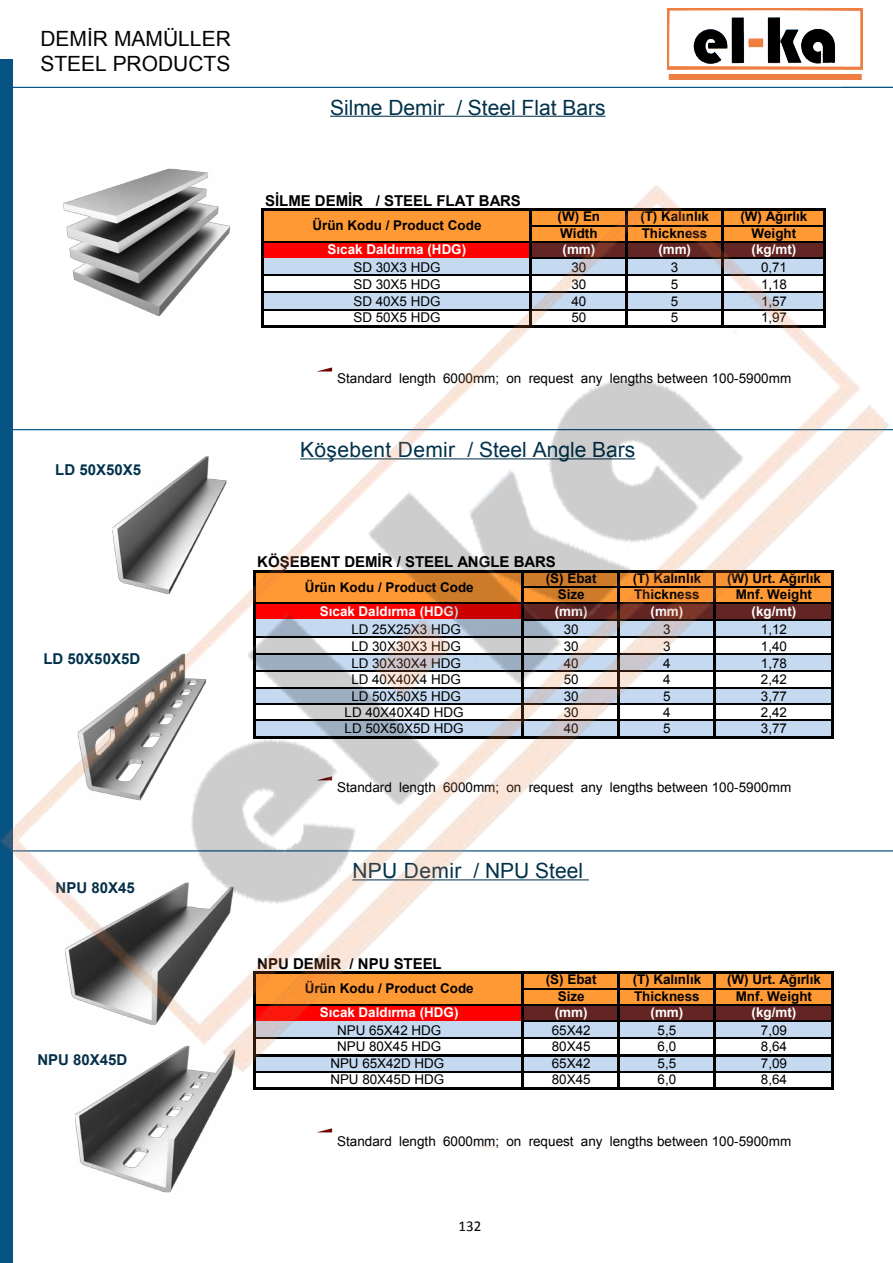
<style>
.page{position:relative;width:893px;height:1263px;background:#fff}
.page>*{position:absolute;margin:0;border:0;box-sizing:border-box;transform-origin:0 0}
.t1{font:21px "Arial";color:#00324b}
.t2{font:21px/25.2px "Arial";color:#050503}
.t3{font:700 15px "Arial";color:#000}
.t4{font:700 15px "Arial";color:#00324b}
.t5{font:700 15px "Arial";color:#052f48}
.t6{font:15px "Calibri";color:#000}
.t7{font:13.5px "Arial";color:#000}
.t8{font:700 13.5px "Arial";color:#000}
.t9{font:700 13.5px "Arial";letter-spacing:-.005em;color:#fff}
</style>
<div class="page">
<img style="left:119px;top:168px;width:90px;height:17px">
<img style="left:75px;top:1078px;width:156px;height:115px">
<hr style="left:0;top:87px;width:893px;height:1px;background:#075384">
<div style="left:0;top:60px;width:13px;height:1203px;background:#075384"></div>
<svg style="left:478px;top:1146px;width:17px;height:1px"></svg>
<svg style="left:318px;top:1128px;width:14px;height:4px"></svg>
<hr style="left:330px;top:116px;width:275px;height:1px;background:#00324b">
<img style="left:668px;top:9px;width:195px;height:70px">
<hr style="left:254px;top:971px;width:2px;height:119px;background:#000">
<hr style="left:522px;top:973px;width:2px;height:117px;background:#000">
<hr style="left:617px;top:973px;width:3px;height:117px;background:#000">
<hr style="left:713px;top:973px;width:2px;height:117px;background:#000">
<hr style="left:832px;top:973px;width:2px;height:117px;background:#000">
<hr style="left:256px;top:1088px;width:578px;height:2px;background:#000">
<img style="left:0;top:185px;width:893px;height:893px">
<h1 class="t2" style="left:40px;top:27px;width:192px">DEMİR MAMÜLLER<br>STEEL PRODUCTS</h1>
<p class="t4" style="left:55px;top:461px;width:87px">LD 50X50X5</p>
<h1 class="t1" style="left:330px;top:97px;width:277px">Silme Demir / Steel Flat Bars</h1>
<p class="t3" style="left:265px;top:192px;width:257px">SİLME DEMİR / STEEL FLAT BARS</p>
<p class="t8" style="left:312px;top:218px;width:171px">Ürün Kodu / Product Code</p>
<p class="t8" style="left:557px;top:209px;width:44px">(W) En</p>
<p class="t8" style="left:640px;top:209px;width:70px">(T) Kalınlık</p>
<p class="t8" style="left:740px;top:209px;width:69px">(W) Ağırlık</p>
<p class="t8" style="left:560px;top:225px;width:39px">Width</p>
<p class="t8" style="left:642px;top:225px;width:67px">Thickness</p>
<p class="t8" style="left:751px;top:225px;width:46px">Weight</p>
<p class="t9" style="left:328px;top:242px;width:140px">Sıcak Daldırma (HDG)</p>
<p class="t9" style="left:563px;top:242px;width:34px">(mm)</p>
<p class="t9" style="left:658px;top:242px;width:34px">(mm)</p>
<p class="t9" style="left:752px;top:242px;width:46px">(kg/mt)</p>
<p class="t7" style="left:353px;top:260px;width:89px">SD 30X3 HDG</p>
<p class="t7" style="left:571px;top:260px;width:16px">30</p>
<p class="t7" style="left:671px;top:260px;width:9px">3</p>
<p class="t7" style="left:761px;top:260px;width:28px">0,71</p>
<p class="t7" style="left:353px;top:277px;width:89px">SD 30X5 HDG</p>
<p class="t7" style="left:571px;top:277px;width:16px">30</p>
<p class="t7" style="left:671px;top:277px;width:9px">5</p>
<p class="t7" style="left:761px;top:277px;width:28px">1,18</p>
<p class="t7" style="left:353px;top:294px;width:89px">SD 40X5 HDG</p>
<p class="t7" style="left:571px;top:294px;width:16px">40</p>
<p class="t7" style="left:671px;top:294px;width:9px">5</p>
<p class="t7" style="left:761px;top:294px;width:28px">1,57</p>
<p class="t7" style="left:353px;top:310px;width:89px">SD 50X5 HDG</p>
<p class="t7" style="left:571px;top:310px;width:16px">50</p>
<p class="t7" style="left:671px;top:310px;width:9px">5</p>
<p class="t7" style="left:761px;top:310px;width:28px">1,97</p>
<p class="t7" style="left:337px;top:372px;width:456px">Standard length 6000mm; on request any lengths between 100-5900mm</p>
<h1 class="t1" style="left:300px;top:440px;width:337px">Köşebent Demir / Steel Angle Bars</h1>
<p class="t4" style="left:43px;top:651px;width:98px">LD 50X50X5D</p>
<p class="t5" style="left:56px;top:879px;width:81px">NPU 80X45</p>
<p class="t5" style="left:37px;top:1051px;width:92px">NPU 80X45D</p>
<p class="t3" style="left:257px;top:554px;width:300px">KÖŞEBENT DEMİR / STEEL ANGLE BARS</p>
<p class="t8" style="left:546px;top:571px;width:52px">(S) Ebat</p>
<p class="t8" style="left:633px;top:571px;width:70px">(T) Kalınlık</p>
<p class="t8" style="left:727px;top:571px;width:95px">(W) Ürt. Ağırlık</p>
<p class="t8" style="left:558px;top:587px;width:28px">Size</p>
<p class="t8" style="left:634px;top:587px;width:67px">Thickness</p>
<p class="t8" style="left:736px;top:587px;width:78px">Mnf. Weight</p>
<p class="t9" style="left:320px;top:603px;width:140px">Sıcak Daldırma (HDG)</p>
<p class="t9" style="left:555px;top:603px;width:34px">(mm)</p>
<p class="t9" style="left:651px;top:603px;width:34px">(mm)</p>
<p class="t9" style="left:751px;top:603px;width:46px">(kg/mt)</p>
<p class="t7" style="left:351px;top:621px;width:111px">LD 25X25X3 HDG</p>
<p class="t7" style="left:564px;top:621px;width:16px">30</p>
<p class="t7" style="left:663px;top:621px;width:9px">3</p>
<p class="t7" style="left:761px;top:621px;width:28px">1,12</p>
<p class="t7" style="left:351px;top:639px;width:111px">LD 30X30X3 HDG</p>
<p class="t7" style="left:564px;top:639px;width:16px">30</p>
<p class="t7" style="left:663px;top:639px;width:9px">3</p>
<p class="t7" style="left:761px;top:639px;width:28px">1,40</p>
<p class="t7" style="left:351px;top:656px;width:111px">LD 30X30X4 HDG</p>
<p class="t7" style="left:564px;top:656px;width:16px">40</p>
<p class="t7" style="left:663px;top:656px;width:9px">4</p>
<p class="t7" style="left:761px;top:656px;width:28px">1,78</p>
<p class="t7" style="left:351px;top:672px;width:111px">LD 40X40X4 HDG</p>
<p class="t7" style="left:564px;top:672px;width:16px">50</p>
<p class="t7" style="left:663px;top:672px;width:9px">4</p>
<p class="t7" style="left:761px;top:672px;width:28px">2,42</p>
<p class="t7" style="left:351px;top:688px;width:111px">LD 50X50X5 HDG</p>
<p class="t7" style="left:564px;top:688px;width:16px">30</p>
<p class="t7" style="left:663px;top:688px;width:9px">5</p>
<p class="t7" style="left:761px;top:688px;width:28px">3,77</p>
<p class="t7" style="left:345px;top:705px;width:121px">LD 40X40X4D HDG</p>
<p class="t7" style="left:564px;top:705px;width:16px">30</p>
<p class="t7" style="left:663px;top:705px;width:9px">4</p>
<p class="t7" style="left:761px;top:705px;width:28px">2,42</p>
<p class="t7" style="left:345px;top:721px;width:121px">LD 50X50X5D HDG</p>
<p class="t7" style="left:564px;top:721px;width:16px">40</p>
<p class="t7" style="left:663px;top:721px;width:9px">5</p>
<p class="t7" style="left:761px;top:721px;width:28px">3,77</p>
<p class="t8" style="left:305px;top:579px;width:171px">Ürün Kodu / Product Code</p>
<p class="t7" style="left:337px;top:781px;width:456px">Standard length 6000mm; on request any lengths between 100-5900mm</p>
<h1 class="t1" style="left:352px;top:860px;width:232px">NPU Demir / NPU Steel</h1>
<p class="t3" style="left:257px;top:955px;width:186px">NPU DEMİR / NPU STEEL</p>
<p class="t8" style="left:305px;top:980px;width:171px">Ürün Kodu / Product Code</p>
<p class="t8" style="left:546px;top:972px;width:52px">(S) Ebat</p>
<p class="t8" style="left:633px;top:972px;width:70px">(T) Kalınlık</p>
<p class="t8" style="left:727px;top:972px;width:95px">(W) Ürt. Ağırlık</p>
<p class="t8" style="left:558px;top:988px;width:28px">Size</p>
<p class="t8" style="left:634px;top:988px;width:67px">Thickness</p>
<p class="t8" style="left:736px;top:988px;width:78px">Mnf. Weight</p>
<p class="t9" style="left:320px;top:1005px;width:140px">Sıcak Daldırma (HDG)</p>
<p class="t9" style="left:555px;top:1005px;width:34px">(mm)</p>
<p class="t9" style="left:651px;top:1005px;width:34px">(mm)</p>
<p class="t9" style="left:751px;top:1005px;width:46px">(kg/mt)</p>
<p class="t7" style="left:337px;top:1023px;width:106px">NPU 65X42 HDG</p>
<p class="t7" style="left:552px;top:1023px;width:40px">65X42</p>
<p class="t7" style="left:658px;top:1023px;width:20px">5,5</p>
<p class="t7" style="left:761px;top:1023px;width:28px">7,09</p>
<p class="t7" style="left:337px;top:1039px;width:106px">NPU 80X45 HDG</p>
<p class="t7" style="left:552px;top:1039px;width:40px">80X45</p>
<p class="t7" style="left:658px;top:1039px;width:20px">6,0</p>
<p class="t7" style="left:761px;top:1039px;width:28px">8,64</p>
<p class="t7" style="left:330px;top:1056px;width:115px">NPU 65X42D HDG</p>
<p class="t7" style="left:552px;top:1056px;width:40px">65X42</p>
<p class="t7" style="left:658px;top:1056px;width:20px">5,5</p>
<p class="t7" style="left:761px;top:1056px;width:28px">7,09</p>
<p class="t7" style="left:330px;top:1072px;width:115px">NPU 80X45D HDG</p>
<p class="t7" style="left:552px;top:1072px;width:40px">80X45</p>
<p class="t7" style="left:658px;top:1072px;width:20px">6,0</p>
<p class="t7" style="left:761px;top:1072px;width:28px">8,64</p>
<p class="t7" style="left:337px;top:1134px;width:456px">Standard length 6000mm; on request any lengths between 100-5900mm</p>
<p class="t6" style="left:458px;top:1218px;width:24px">132</p>
</div>
